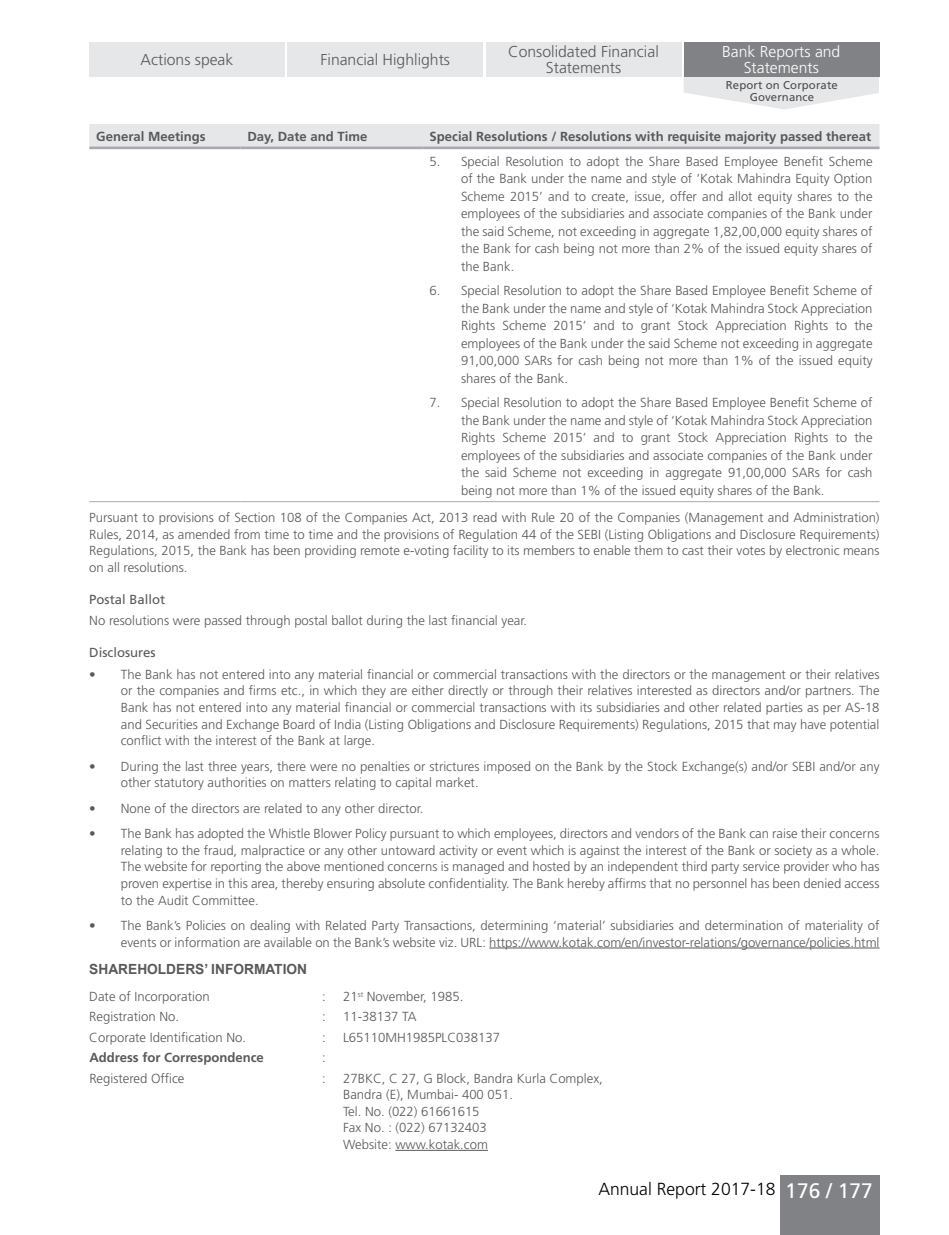
<style>
.page{position:relative;width:949px;height:1235px;background:#fff}
.page>*{position:absolute;margin:0;border:0;box-sizing:border-box;transform-origin:0 0}
.t1{font:21px "Frutiger LT Std";color:#fff}
.t2{font:300 17.5px "Frutiger LT Std";color:#000}
.t3{font:300 15.75px/15.8px "Frutiger LT Std";color:#58595b;text-align:center}
.t4{font:300 15.75px/15.8px "Frutiger LT Std";color:#fff;text-align:center}
.t5{font:700 14px "Arial";color:#58595b}
.t6{font:300 13.12px/16.6px "Frutiger LT Std";color:#58595b;text-align:justify}
.t7{font:700 13.12px "Frutiger LT Std";color:#58595b}
.t8{font:13.12px "Frutiger LT Std";color:#58595b}
.t9{font:11.38px/12.2px "Frutiger LT Std";letter-spacing:.01em;color:#4d4d4f;text-align:center}
</style>
<div class="page">
<div style="left:780px;top:1175px;width:99px;height:60px;background:#808285"></div>
<svg style="left:684px;top:76px;width:195px;height:33px"></svg>
<div style="left:89px;top:42px;width:196px;height:34px;background:#e6e7e8"></div>
<div style="left:288px;top:42px;width:195px;height:34px;background:#e6e7e8"></div>
<div style="left:486px;top:42px;width:195px;height:34px;background:#e6e7e8"></div>
<div style="left:684px;top:42px;width:195px;height:34px;background:#808285"></div>
<hr style="left:489px;top:948px;width:390px;height:1px;background:#58595b">
<div style="left:89px;top:124px;width:790px;height:23px;background:#e6e7e8"></div>
<hr style="left:89px;top:147px;width:151px;height:2px;background:#a7a9ac">
<hr style="left:240px;top:147px;width:182px;height:2px;background:#a7a9ac">
<hr style="left:422px;top:147px;width:457px;height:2px;background:#a7a9ac">
<hr style="left:89px;top:501px;width:151px;height:1px;background:#a7a9ac">
<hr style="left:240px;top:501px;width:182px;height:1px;background:#a7a9ac">
<hr style="left:422px;top:501px;width:457px;height:1px;background:#a7a9ac">
<hr style="left:395px;top:1150px;width:93px;height:1px;background:#58595b">
<p class="t3" style="left:141px;top:52px;width:94px">Actions speak</p>
<p class="t3" style="left:320px;top:52px;width:131px">Financial Highlights</p>
<p class="t4" style="left:722px;top:44px;width:120px">Bank Reports and<br>Statements</p>
<p class="t3" style="left:508px;top:44px;width:152px">Consolidated Financial<br>Statements</p>
<p class="t9" style="left:726px;top:79px;width:114px">Report on Corporate<br>Governance</p>
<p class="t7" style="left:96px;top:129px;width:111px">General Meetings</p>
<p class="t7" style="left:247px;top:129px;width:121px">Day, Date and Time</p>
<p class="t7" style="left:429px;top:129px;width:443px">Special Resolutions / Resolutions with requisite majority passed thereat</p>
<p class="t6" style="left:461px;top:152px;width:413px;line-height:17.5px;text-indent:-32px">5. Special Resolution to adopt the Share Based Employee Benefit Scheme of the Bank under the name and style of ‘Kotak Mahindra Equity Option Scheme 2015’ and to create, issue, offer and allot equity shares to the employees of the subsidiaries and associate companies of the Bank under the said Scheme, not exceeding in aggregate 1,82,00,000 equity shares of the Bank for cash being not more than 2% of the issued equity shares of the Bank.</p>
<p class="t6" style="left:461px;top:282px;width:413px;line-height:17.5px;text-indent:-32px">6. Special Resolution to adopt the Share Based Employee Benefit Scheme of the Bank under the name and style of ‘Kotak Mahindra Stock Appreciation Rights Scheme 2015’ and to grant Stock Appreciation Rights to the employees of the Bank under the said Scheme not exceeding in aggregate 91,00,000 SARs for cash being not more than 1% of the issued equity shares of the Bank.</p>
<p class="t6" style="left:461px;top:394px;width:413px;line-height:17.5px;text-indent:-32px">7. Special Resolution to adopt the Share Based Employee Benefit Scheme of the Bank under the name and style of ‘Kotak Mahindra Stock Appreciation Rights Scheme 2015’ and to grant Stock Appreciation Rights to the employees of the subsidiaries and associate companies of the Bank under the said Scheme not exceeding in aggregate 91,00,000 SARs for cash being not more than 1% of the issued equity shares of the Bank.</p>
<p class="t6" style="left:89px;top:509px;width:792px">Pursuant to provisions of Section 108 of the Companies Act, 2013 read with Rule 20 of the Companies (Management and Administration)<br>Rules, 2014, as amended from time to time and the provisions of Regulation 44 of the SEBI (Listing Obligations and Disclosure Requirements)<br>Regulations, 2015, the Bank has been providing remote e-voting facility to its members to enable them to cast their votes by electronic means on all resolutions.</p>
<p class="t8" style="left:89px;top:591px;width:77px">Postal Ballot</p>
<p class="t6" style="left:89px;top:613px;width:439px">No resolutions were passed through postal ballot during the last financial year.</p>
<p class="t8" style="left:89px;top:645px;width:68px">Disclosures</p>
<p class="t6" style="left:121px;top:666px;width:760px;text-indent:-32px">• The Bank has not entered into any material financial or commercial transactions with the directors or the management or their relatives or the companies and firms etc., in which they are either directly or through their relatives interested as directors and/or partners. The Bank has not entered into any material financial or commercial transactions with its subsidiaries and other related parties as per AS-18 and Securities and Exchange Board of India (Listing Obligations and Disclosure Requirements) Regulations, 2015 that may have potential conflict with the interest of the Bank at large.</p>
<p class="t6" style="left:121px;top:758px;width:760px;text-indent:-32px">• During the last three years, there were no penalties or strictures imposed on the Bank by the Stock Exchange(s) and/or SEBI and/or any other statutory authorities on matters relating to capital market.</p>
<p class="t6" style="left:89px;top:800px;width:336px">• None of the directors are related to any other director.</p>
<p class="t6" style="left:121px;top:825px;width:760px;text-indent:-32px">• The Bank has adopted the Whistle Blower Policy pursuant to which employees, directors and vendors of the Bank can raise their concerns relating to the fraud, malpractice or any other untoward activity or event which is against the interest of the Bank or society as a whole.<br>The website for reporting the above mentioned concerns is managed and hosted by an independent third party service provider who has proven expertise in this area, thereby ensuring absolute confidentiality. The Bank hereby affirms that no personnel has been denied access to the Audit Committee.</p>
<p class="t6" style="left:89px;top:917px;width:792px;text-align:right">• The Bank’s Policies on dealing with Related Party Transactions, determining ‘material’ subsidiaries and determination of materiality of events or information are available on the Bank’s website viz. URL: https://www.kotak.com/en/investor-relations/governance/policies.html</p>
<p class="t5" style="left:89px;top:959px;width:219px">SHAREHOLDERS’ INFORMATION</p>
<p class="t6" style="left:89px;top:988px;width:122px">Date of Incorporation</p>
<p class="t6" style="left:322px;top:988px;width:5px">:</p>
<p class="t6" style="left:343px;top:988px;width:122px">21<sup>st</sup> November, 1985.</p>
<p class="t6" style="left:89px;top:1009px;width:91px">Registration No.</p>
<p class="t6" style="left:322px;top:1009px;width:5px">:</p>
<p class="t6" style="left:343px;top:1009px;width:75px">11-38137 TA</p>
<p class="t6" style="left:89px;top:1029px;width:158px">Corporate Identification No.</p>
<p class="t6" style="left:322px;top:1029px;width:5px">:</p>
<p class="t6" style="left:343px;top:1029px;width:158px">L65110MH1985PLC038137</p>
<p class="t7" style="left:89px;top:1050px;width:176px">Address for Correspondence</p>
<p class="t6" style="left:322px;top:1049px;width:5px">:</p>
<p class="t6" style="left:89px;top:1070px;width:97px">Registered Office</p>
<p class="t6" style="left:322px;top:1070px;width:5px">:</p>
<p class="t6" style="left:343px;top:1070px;width:261px;text-align:left">27BKC, C 27, G Block, Bandra Kurla Complex,<br>Bandra (E), Mumbai- 400 051.<br>Tel. No. (022) 61661615<br>Fax No. : (022) 67132403<br>Website: www.kotak.com</p>
<h2 class="t2" style="left:598px;top:1179px;width:179px">Annual Report 2017-18</h2>
<h1 class="t1" style="left:785px;top:1178px;width:89px">176 / 177</h1>
</div>
